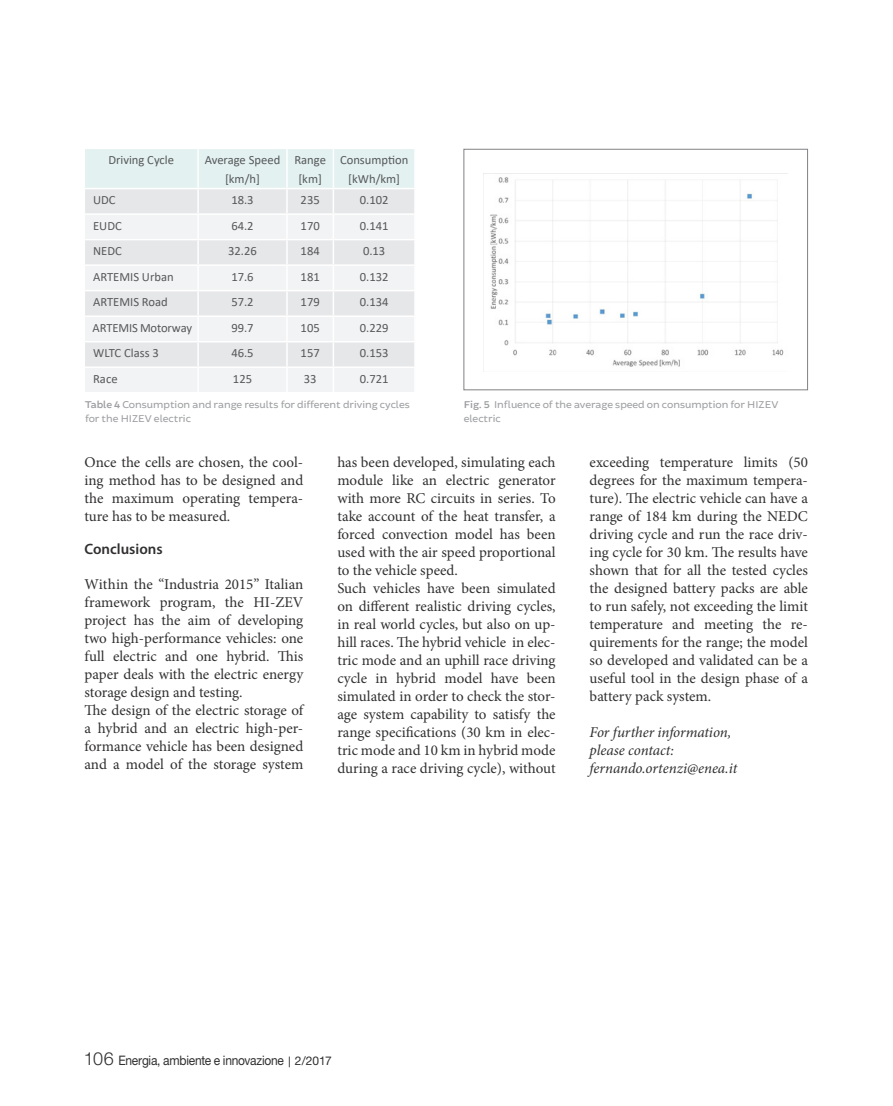
<style>
.page{position:relative;width:893px;height:1106px;background:#fff}
.page>*{position:absolute;margin:0;border:0;box-sizing:border-box;transform-origin:0 0}
.t1{font:15px/18px "Minion Pro";color:#312f30;text-align:justify}
.List-Ordered-Numeric{font:italic 15px "Minion Pro";letter-spacing:-.005em;color:#312f30}
.t2{font:600 15px "Myriad Pro";color:#312f30}
.t3{font:13.05px "Helvetica Neue LT Std";letter-spacing:-.02em;color:#312f30;scale:.92 1}
.t4{font:12.6px "Calibri";color:#57585a}
.Default{font:10.5px/13.5px "Brocha";color:#9d9fa2}
.s1{font-weight:600}
.s2{font-family:"Helvetica Neue";font-weight:300;font-size:18px}
.s3{font-family:"Calibri";font-size:12px}
.s4{font-size:12px}
</style>
<div class="page">
<svg style="left:85px;top:149px;width:329px;height:243px"></svg>
<img style="left:484px;top:173px;width:304px;height:194px">
<div style="left:463px;top:149px;width:345px;height:241px;border:1px solid #808285"></div>
<p class="t4" style="left:108px;top:151px;width:67px">Driving Cycle</p>
<p class="t4" style="left:205px;top:151px;width:77px">Average Speed</p>
<p class="t4" style="left:225px;top:170px;width:36px">[km/h]</p>
<p class="t4" style="left:294px;top:151px;width:33px">Range</p>
<p class="t4" style="left:298px;top:170px;width:25px">[km]</p>
<p class="t4" style="left:340px;top:151px;width:70px">Consumption</p>
<p class="t4" style="left:348px;top:170px;width:53px">[kWh/km]</p>
<p class="t4" style="left:93px;top:191px;width:24px">UDC</p>
<p class="t4" style="left:231px;top:191px;width:24px">18.3</p>
<p class="t4" style="left:301px;top:191px;width:21px">235</p>
<p class="t4" style="left:360px;top:191px;width:30px">0.102</p>
<p class="t4" style="left:93px;top:217px;width:30px">EUDC</p>
<p class="t4" style="left:231px;top:217px;width:24px">64.2</p>
<p class="t4" style="left:301px;top:217px;width:21px">170</p>
<p class="t4" style="left:360px;top:217px;width:30px">0.141</p>
<p class="t4" style="left:93px;top:242px;width:30px">NEDC</p>
<p class="t4" style="left:228px;top:242px;width:30px">32.26</p>
<p class="t4" style="left:301px;top:242px;width:21px">184</p>
<p class="t4" style="left:363px;top:242px;width:24px">0.13</p>
<p class="t4" style="left:93px;top:268px;width:82px">ARTEMIS Urban</p>
<p class="t4" style="left:231px;top:268px;width:24px">17.6</p>
<p class="t4" style="left:301px;top:268px;width:21px">181</p>
<p class="t4" style="left:360px;top:268px;width:30px">0.132</p>
<p class="t4" style="left:93px;top:293px;width:76px">ARTEMIS Road</p>
<p class="t4" style="left:231px;top:293px;width:24px">57.2</p>
<p class="t4" style="left:301px;top:293px;width:21px">179</p>
<p class="t4" style="left:360px;top:293px;width:30px">0.134</p>
<p class="t4" style="left:93px;top:319px;width:101px">ARTEMIS Motorway</p>
<p class="t4" style="left:231px;top:319px;width:24px">99.7</p>
<p class="t4" style="left:301px;top:319px;width:21px">105</p>
<p class="t4" style="left:360px;top:319px;width:30px">0.229</p>
<p class="t4" style="left:93px;top:344px;width:67px">WLTC Class 3</p>
<p class="t4" style="left:231px;top:344px;width:24px">46.5</p>
<p class="t4" style="left:301px;top:344px;width:21px">157</p>
<p class="t4" style="left:360px;top:344px;width:30px">0.153</p>
<p class="t4" style="left:93px;top:370px;width:26px">Race</p>
<p class="t4" style="left:233px;top:370px;width:21px">125</p>
<p class="t4" style="left:304px;top:370px;width:14px">33</p>
<p class="t4" style="left:360px;top:370px;width:30px">0.721</p>
<p class="Default" style="left:85px;top:398px;width:326px"><span class="s1">Table 4</span> Consumption and range results for different driving cycles for the HIZEV electric</p>
<p class="Default" style="left:464px;top:398px;width:316px"><span class="s1">Fig. 5</span> Influence of the average speed on consumption for HIZEV electric</p>
<p class="t1" style="left:85px;top:453px;width:220px">Once the cells are chosen, the cool&shy;ing method has to be designed and the maximum operating tempera&shy;ture has to be measured.</p>
<p class="t2" style="left:85px;top:540px;width:80px">Conclusions</p>
<p class="t1" style="left:85px;top:575px;width:220px">Within the “Industria 2015” Italian framework program, the HI-ZEV project has the aim of developing two high-performance vehicles: one full electric and one hybrid. This paper deals with the electric energy storage design and testing.</p>
<p class="t1" style="left:85px;top:701px;width:220px">The design of the electric storage of a hybrid and an electric high-per&shy;formance vehicle has been designed and a model of the storage system</p>
<p class="t1" style="left:337px;top:453px;width:220px">has been developed, simulating each module like an electric generator with more RC circuits in series. To take account of the heat transfer, a forced convection model has been used with the air speed proportional to the vehicle speed.</p>
<p class="t1" style="left:337px;top:579px;width:220px">Such vehicles have been simulated on different realistic driving cycles, in real world cycles, but also on up&shy;hill races. The hybrid vehicle in elec&shy;tric mode and an uphill race driving cycle in hybrid model have been simulated in order to check the stor&shy;age system capability to satisfy the range specifications (30 km in elec&shy;tric mode and 10 km in hybrid mode during a race driving cycle), without</p>
<p class="t1" style="left:590px;top:453px;width:220px">exceeding temperature limits (50 degrees for the maximum tempera&shy;ture). The electric vehicle can have a range of 184 km during the NEDC driving cycle and run the race driv&shy;ing cycle for 30 km. The results have shown that for all the tested cycles the designed battery packs are able to run safely, not exceeding the limit temperature and meeting the re&shy;quirements for the range; the model so developed and validated can be a useful tool in the design phase of a battery pack system.</p>
<p class="List-Ordered-Numeric" style="left:590px;top:722px;width:143px">For further information,</p>
<p class="List-Ordered-Numeric" style="left:590px;top:740px;width:86px">please contact:</p>
<p class="List-Ordered-Numeric" style="left:590px;top:758px;width:149px">fernando.ortenzi@enea.it</p>
<p class="t3" style="left:84px;top:1052px;width:271px"><span class="s2">106</span> Energia, ambiente e innovazione <span class="s3">|</span> <span class="s4">2/2017</span></p>
</div>
